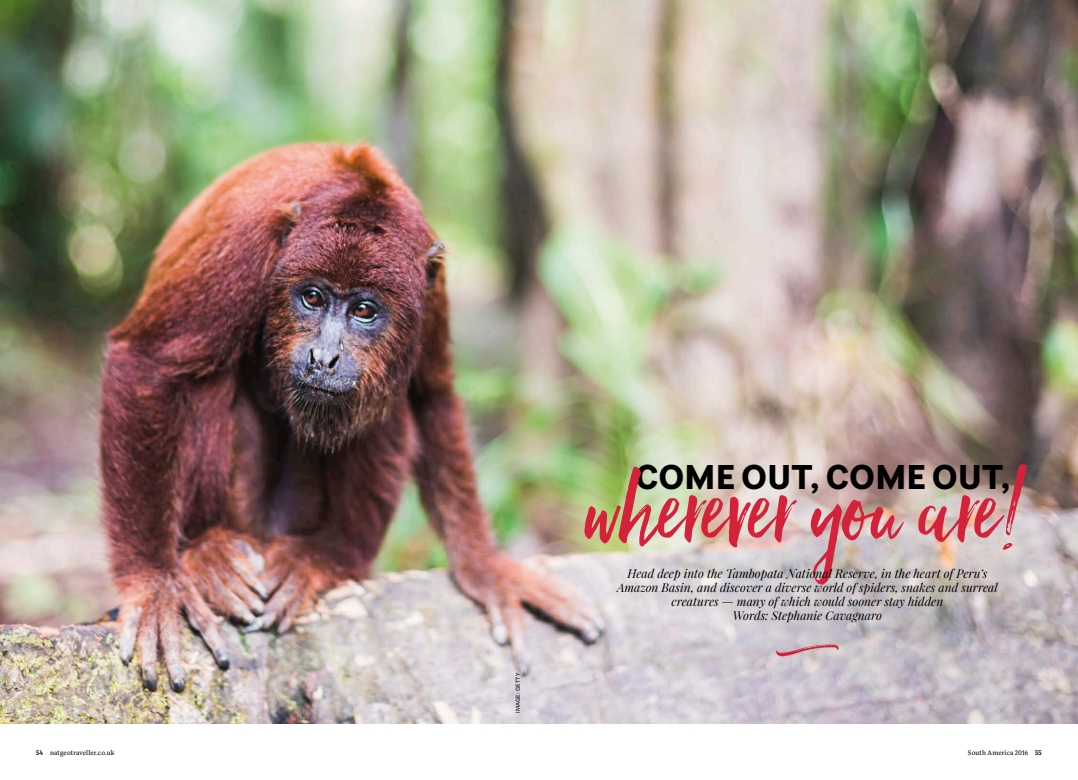
<style>
.page{position:relative;width:1078px;height:780px;background:#fff}
.page>*{position:absolute;margin:0;border:0;box-sizing:border-box;transform-origin:0 0}
.t1{font:122px "Hello Beautiful";letter-spacing:.005em;color:#d5223b}
.t2{font:900 33.7px "Rubiesque";letter-spacing:.005em;color:#000}
.t3{font:italic 12px/14px "Playfair Display";color:#000;text-align:center}
.t4{font:6.5px "Rubis";letter-spacing:.02em;color:#000}
.t5{font:500 5.5px "Avenir";letter-spacing:.03em;color:#000}
.s1{font-weight:700}
</style>
<div class="page">
<img style="left:0;top:0;width:1077px;height:723px">
<svg style="left:776px;top:644px;width:62px;height:12px"></svg>
<p class="t5" style="left:513px;top:712px;width:42px;rotate:-90deg">IMAGE: GETTY</p>
<h1 class="t1" style="left:584px;top:441px;width:446px">wherever you are!</h1>
<h2 class="t2" style="left:635px;top:453px;width:377px">COME OUT, COME OUT,</h2>
<p class="t3" style="left:617px;top:566px;width:382px">Head deep into the Tambopata National Reserve, in the heart of Peru’s Amazon Basin, and discover a diverse world of spiders, snakes and surreal creatures — many of which would sooner stay hidden<br>Words: Stephanie Cavagnaro</p>
<p class="t4" style="left:36px;top:748px;width:80px"><span class="s1">54</span> natgeotraveller.co.uk</p>
<p class="t4" style="left:967px;top:748px;width:75px">South America 2016 <span class="s1">55</span></p>
</div>
